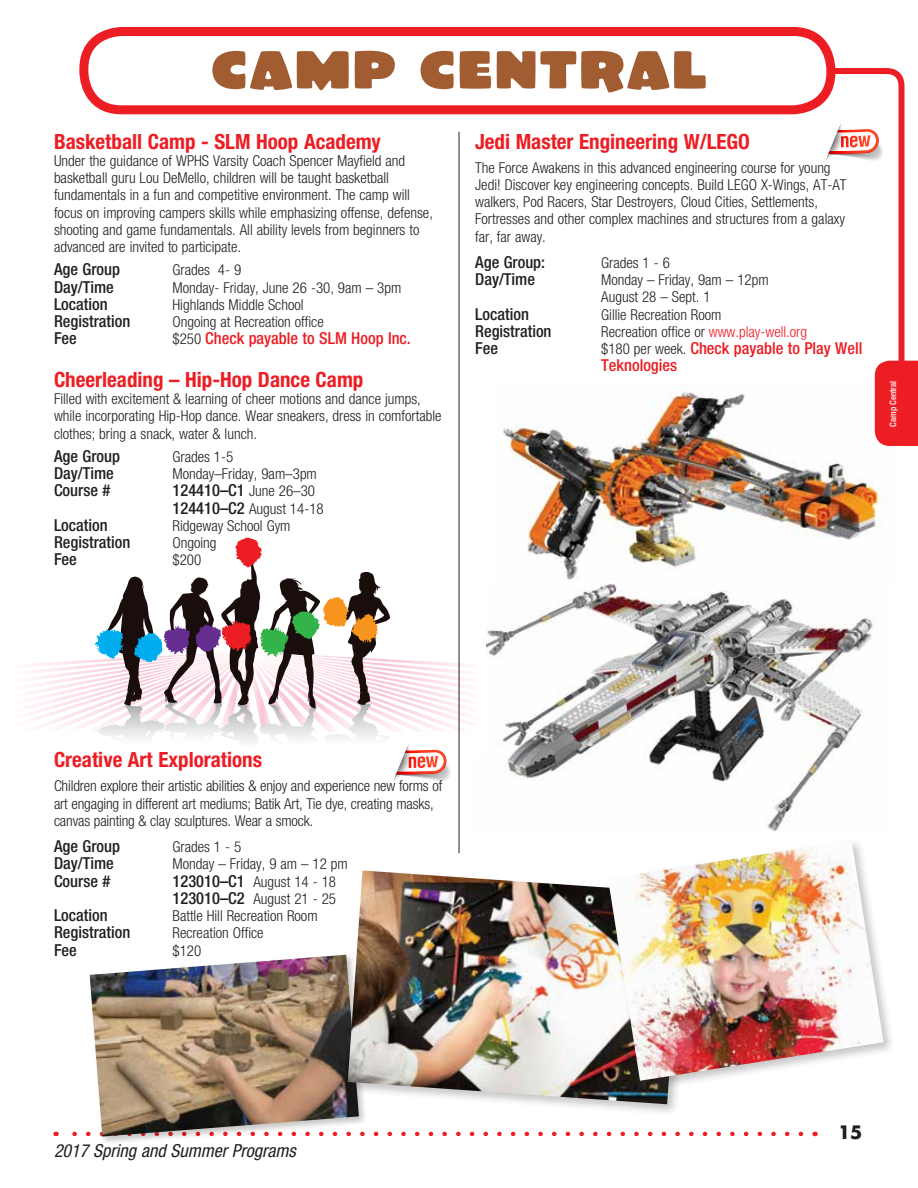
<style>
.page{position:relative;width:918px;height:1188px;background:#fff}
.page>*{position:absolute;margin:0;border:0;box-sizing:border-box;transform-origin:0 0}
.t1{font:54px "El Grande";letter-spacing:.05em;color:#a25c32}
.t2{font:700 condensed 21px "Helvetica Neue";color:#ed1d24}
.t3{font:italic condensed 18px "Helvetica Neue";color:#231f20}
.t4{font:700 18px "Futura";color:#231f20}
.t5{font:500 condensed 16.5px "Helvetica Neue";color:#231f20}
.t6{font:500 condensed 16.5px/17.2px "Helvetica Neue";color:#ed1d24}
.t7{font:300 condensed 15px/17.2px "Helvetica Neue";color:#231f20}
.t8{font:500 condensed 8.85px "Helvetica Neue";color:#fff}
.s1{font-weight:300;font-size:15px;color:#231f20}
.s2{font-weight:300;font-size:15px}
.s3{font-weight:500;font-size:16.5px}
.s4{color:#ed1d24}
</style>
<div class="page">
<img style="left:486px;top:583px;width:390px;height:248px">
<hr style="left:459px;top:132px;width:1px;height:721px;background:#231f20">
<img style="left:503px;top:384px;width:386px;height:197px">
<svg style="left:32px;top:537px;width:436px;height:245px"></svg>
<svg style="left:56px;top:1132px;width:745px;height:4px"></svg>
<div style="left:79px;top:27px;width:756px;height:87px;border:9px solid #ed1d24;border-radius:38px"></div>
<svg style="left:824px;top:65px;width:94px;height:381px"></svg>
<div style="left:88px;top:953px;width:280px;height:192px;background:#231f20;opacity:.25"></div>
<img style="left:90px;top:955px;width:269px;height:182px">
<div style="left:346px;top:868px;width:348px;height:249px;background:#231f20;opacity:.25"></div>
<img style="left:348px;top:870px;width:334px;height:234px">
<div style="left:606px;top:838px;width:290px;height:255px;background:#231f20;opacity:.25"></div>
<img style="left:608px;top:840px;width:276px;height:241px">
<h1 class="t1" style="left:212px;top:35px;width:496px">CAMP CENTRAL</h1>
<h2 class="t2" style="left:54px;top:128px;width:328px">Basketball Camp - SLM Hoop Academy</h2>
<p class="t7" style="left:54px;top:152px;width:380px">Under the guidance of WPHS Varsity Coach Spencer Mayfield and basketball guru Lou DeMello, children will be taught basketball fundamentals in a fun and competitive environment. The camp will focus on improving campers skills while emphasizing offense, defense, shooting and game fundamentals. All ability levels from beginners to advanced are invited to participate.</p>
<p class="t5" style="left:54px;top:260px;width:68px">Age Group</p>
<p class="t7" style="left:172px;top:261px;width:70px">Grades 4- 9</p>
<p class="t5" style="left:54px;top:277px;width:61px">Day/Time</p>
<p class="t7" style="left:172px;top:279px;width:230px">Monday- Friday, June 26 -30, 9am – 3pm</p>
<p class="t5" style="left:54px;top:294px;width:55px">Location</p>
<p class="t7" style="left:172px;top:296px;width:133px">Highlands Middle School</p>
<p class="t5" style="left:54px;top:311px;width:78px">Registration</p>
<p class="t7" style="left:172px;top:313px;width:153px">Ongoing at Recreation office</p>
<p class="t5" style="left:54px;top:329px;width:24px">Fee</p>
<p class="t6" style="left:172px;top:330px;width:240px"><span class="s1">$250</span> Check payable to SLM Hoop Inc.</p>
<h2 class="t2" style="left:54px;top:367px;width:311px">Cheerleading – Hip-Hop Dance Camp</h2>
<p class="t7" style="left:54px;top:390px;width:389px">Filled with excitement &amp; learning of cheer motions and dance jumps, while incorporating Hip-Hop dance. Wear sneakers, dress in comfortable clothes; bring a snack, water &amp; lunch.</p>
<p class="t5" style="left:54px;top:446px;width:68px">Age Group</p>
<p class="t7" style="left:172px;top:448px;width:62px">Grades 1-5</p>
<p class="t5" style="left:54px;top:463px;width:61px">Day/Time</p>
<p class="t7" style="left:172px;top:465px;width:146px">Monday–Friday, 9am–3pm</p>
<p class="t5" style="left:54px;top:481px;width:58px">Course #</p>
<p class="t5" style="left:173px;top:481px;width:144px">124410–C1 <span class="s2">June 26–30</span></p>
<p class="t7" style="left:173px;top:499px;width:153px"><span class="s3">124410–C2</span> August 14-18</p>
<p class="t5" style="left:54px;top:515px;width:55px">Location</p>
<p class="t7" style="left:172px;top:517px;width:120px">Ridgeway School Gym</p>
<p class="t5" style="left:54px;top:532px;width:78px">Registration</p>
<p class="t7" style="left:172px;top:534px;width:46px">Ongoing</p>
<p class="t5" style="left:54px;top:550px;width:24px">Fee</p>
<p class="t7" style="left:172px;top:551px;width:30px">$200</p>
<h2 class="t2" style="left:475px;top:128px;width:276px">Jedi Master Engineering W/LEGO</h2>
<p class="t7" style="left:475px;top:159px;width:373px">The Force Awakens in this advanced engineering course for young Jedi! Discover key engineering concepts. Build LEGO X-Wings, AT-AT walkers, Pod Racers, Star Destroyers, Cloud Cities, Settlements, Fortresses and other complex machines and structures from a galaxy far, far away.</p>
<p class="t5" style="left:475px;top:252px;width:72px">Age Group:</p>
<p class="t7" style="left:601px;top:254px;width:70px">Grades 1 - 6</p>
<p class="t5" style="left:475px;top:269px;width:61px">Day/Time</p>
<p class="t7" style="left:601px;top:271px;width:169px">Monday – Friday, 9am – 12pm<br>August 28 – Sept. 1</p>
<p class="t5" style="left:475px;top:304px;width:55px">Location</p>
<p class="t7" style="left:601px;top:306px;width:122px">Gillie Recreation Room</p>
<p class="t5" style="left:475px;top:321px;width:78px">Registration</p>
<p class="t7" style="left:601px;top:323px;width:207px">Recreation office or <span class="s4">www.play-well.org</span></p>
<p class="t5" style="left:475px;top:338px;width:24px">Fee</p>
<p class="t6" style="left:601px;top:339px;width:263px"><span class="s1">$180 per week.</span> Check payable to Play Well<br>Teknologies</p>
<p class="t8" style="left:888px;top:427px;width:47px;rotate:-90deg">Camp Central</p>
<h2 class="t2" style="left:54px;top:747px;width:210px">Creative Art Explorations</h2>
<p class="t7" style="left:54px;top:777px;width:390px">Children explore their artistic abilities &amp; enjoy and experience new forms of art engaging in different art mediums; Batik Art, Tie dye, creating masks, canvas painting &amp; clay sculptures. Wear a smock.</p>
<p class="t5" style="left:54px;top:837px;width:68px">Age Group</p>
<p class="t7" style="left:173px;top:838px;width:70px">Grades 1 - 5</p>
<p class="t5" style="left:54px;top:854px;width:61px">Day/Time</p>
<p class="t7" style="left:172px;top:855px;width:177px">Monday – Friday, 9 am – 12 pm</p>
<p class="t5" style="left:54px;top:871px;width:58px">Course #</p>
<p class="t7" style="left:173px;top:873px;width:165px"><span class="s3">123010–C1</span> August 14 - 18<br><span class="s3">123010–C2</span> August 21 - 25</p>
<p class="t5" style="left:54px;top:906px;width:55px">Location</p>
<p class="t7" style="left:172px;top:907px;width:147px">Battle Hill Recreation Room</p>
<p class="t5" style="left:54px;top:923px;width:78px">Registration</p>
<p class="t7" style="left:172px;top:924px;width:93px">Recreation Office</p>
<p class="t5" style="left:54px;top:940px;width:24px">Fee</p>
<p class="t7" style="left:172px;top:942px;width:30px">$120</p>
<p class="t3" style="left:54px;top:1140px;width:243px">2017 Spring and Summer Programs</p>
<p class="t4" style="left:838px;top:1119px;width:26px">15</p>
</div>
